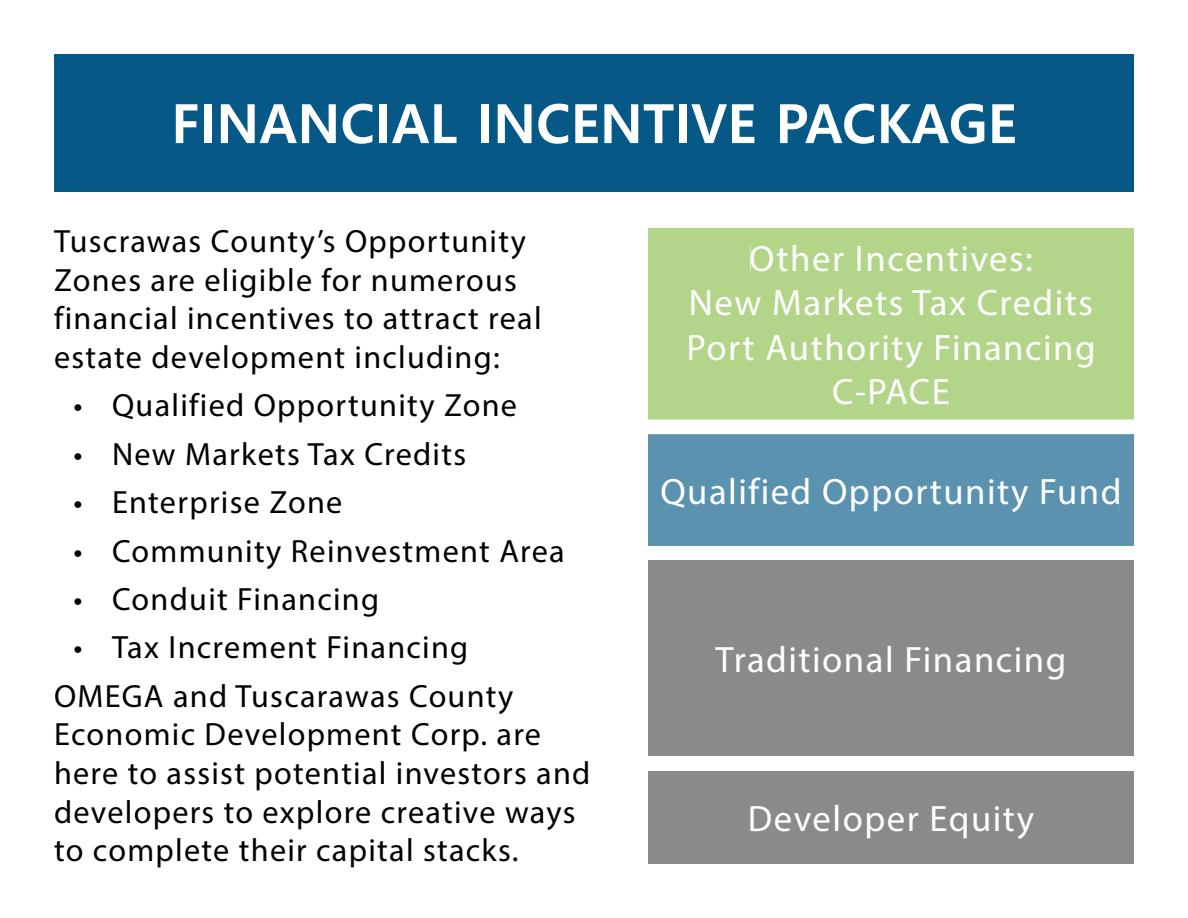
<style>
.page{position:relative;width:1188px;height:918px;background:#fff}
.page>*{position:absolute;margin:0;border:0;box-sizing:border-box;transform-origin:0 0}
.t1{font:700 54px "Malgun Gothic";color:#fff}
.t2{font:36.75px/44.1px "Myriad Pro";letter-spacing:.04em;color:#fff;text-align:center}
.t3{font:32.25px/38.7px "Myriad Pro";letter-spacing:.04em;color:#000}
</style>
<div class="page">
<div style="left:54px;top:54px;width:1080px;height:137px;background:#065987"></div>
<div style="left:648px;top:434px;width:486px;height:112px;background:#5b92b0"></div>
<div style="left:662px;top:477px;width:457px;height:35px;background:#5b92b0"></div>
<div style="left:648px;top:561px;width:486px;height:195px;background:#8a8a8d"></div>
<div style="left:648px;top:771px;width:486px;height:93px;background:#8a8a8d"></div>
<div style="left:648px;top:228px;width:486px;height:192px;background:#b2d58a"></div>
<div style="left:751px;top:245px;width:280px;height:27px;background:#b2d58a"></div>
<div style="left:692px;top:289px;width:400px;height:27px;background:#b2d58a"></div>
<div style="left:689px;top:333px;width:404px;height:35px;background:#b2d58a"></div>
<div style="left:833px;top:379px;width:116px;height:25px;background:#b2d58a"></div>
<h1 class="t1" style="left:171px;top:91px;width:847px">FINANCIAL INCENTIVE PACKAGE</h1>
<p class="t3" style="left:54px;top:221px;width:489px">Tuscrawas County’s Opportunity Zones are eligible for numerous financial incentives to attract real estate development including:</p>
<p class="t3" style="left:73px;top:386px;width:445px">• Qualified Opportunity Zone</p>
<p class="t3" style="left:73px;top:434px;width:394px">• New Markets Tax Credits</p>
<p class="t3" style="left:73px;top:482px;width:271px">• Enterprise Zone</p>
<p class="t3" style="left:73px;top:531px;width:493px">• Community Reinvestment Area</p>
<p class="t3" style="left:73px;top:579px;width:307px">• Conduit Financing</p>
<p class="t3" style="left:54px;top:623px;width:461px;line-height:48.3px;text-indent:19px">• Tax Increment Financing<br>OMEGA and Tuscarawas County</p>
<p class="t3" style="left:54px;top:715px;width:538px">Economic Development Corp. are here to assist potential investors and developers to explore creative ways to complete their capital stacks.</p>
<p class="t2" style="left:686px;top:236px;width:411px">Other Incentives:<br>New Markets Tax Credits<br>Port Authority Financing<br>C-PACE</p>
<p class="t2" style="left:660px;top:469px;width:463px">Qualified Opportunity Fund</p>
<p class="t2" style="left:716px;top:637px;width:352px">Traditional Financing</p>
<p class="t2" style="left:748px;top:797px;width:288px">Developer Equity</p>
</div>
